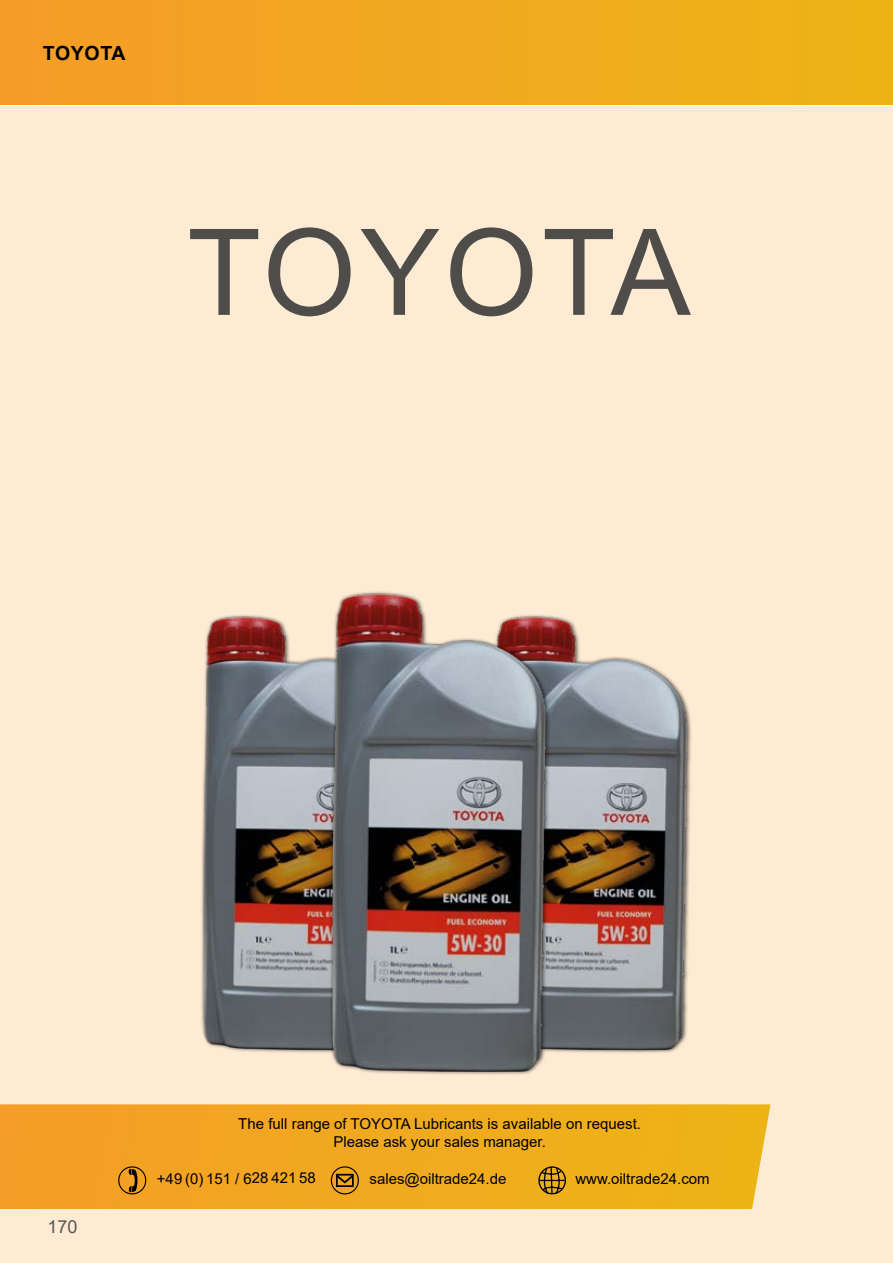
<style>
.page{position:relative;width:893px;height:1263px;background:#fff}
.page>*{position:absolute;margin:0;border:0;box-sizing:border-box;transform-origin:0 0}
.t1{font:120px "Arial";letter-spacing:.035em;color:#3c3c3b}
.t2{font:700 19.5px "Arial";letter-spacing:.035em;color:#000}
.t3{font:18px "Arial";color:#575756}
.t4{font:15px/18px "Arial";color:#000;text-align:center}
</style>
<div class="page">
<div style="left:0;top:0;width:893px;height:105px;background:#f1a820"></div>
<div style="left:0;top:106px;width:893px;height:1157px;background:#fdebd4"></div>
<svg style="left:0;top:1104px;width:770px;height:105px"></svg>
<svg style="left:0;top:1118px;width:601px;height:77px"></svg>
<img style="left:201px;top:615px;width:117px;height:438px">
<img style="left:562px;top:617px;width:129px;height:436px">
<img style="left:318px;top:591px;width:244px;height:484px">
<h2 class="t2" style="left:43px;top:40px;width:84px">TOYOTA</h2>
<h1 class="t1" style="left:187px;top:190px;width:505px">TOYOTA</h1>
<p class="t3" style="left:48px;top:1214px;width:32px">170</p>
<p class="t4" style="left:238px;top:1115px;width:404px">The full range of TOYOTA Lubricants is available on request.<br>Please ask your sales manager.</p>
<p class="t4" style="left:157px;top:1170px;width:160px;rotate:-1deg">+49 (0) 151 / 628 421 58</p>
<p class="t4" style="left:369px;top:1169px;width:138px">sales@oiltrade24.de</p>
<p class="t4" style="left:575px;top:1169px;width:136px">www.oiltrade24.com</p>
</div>
